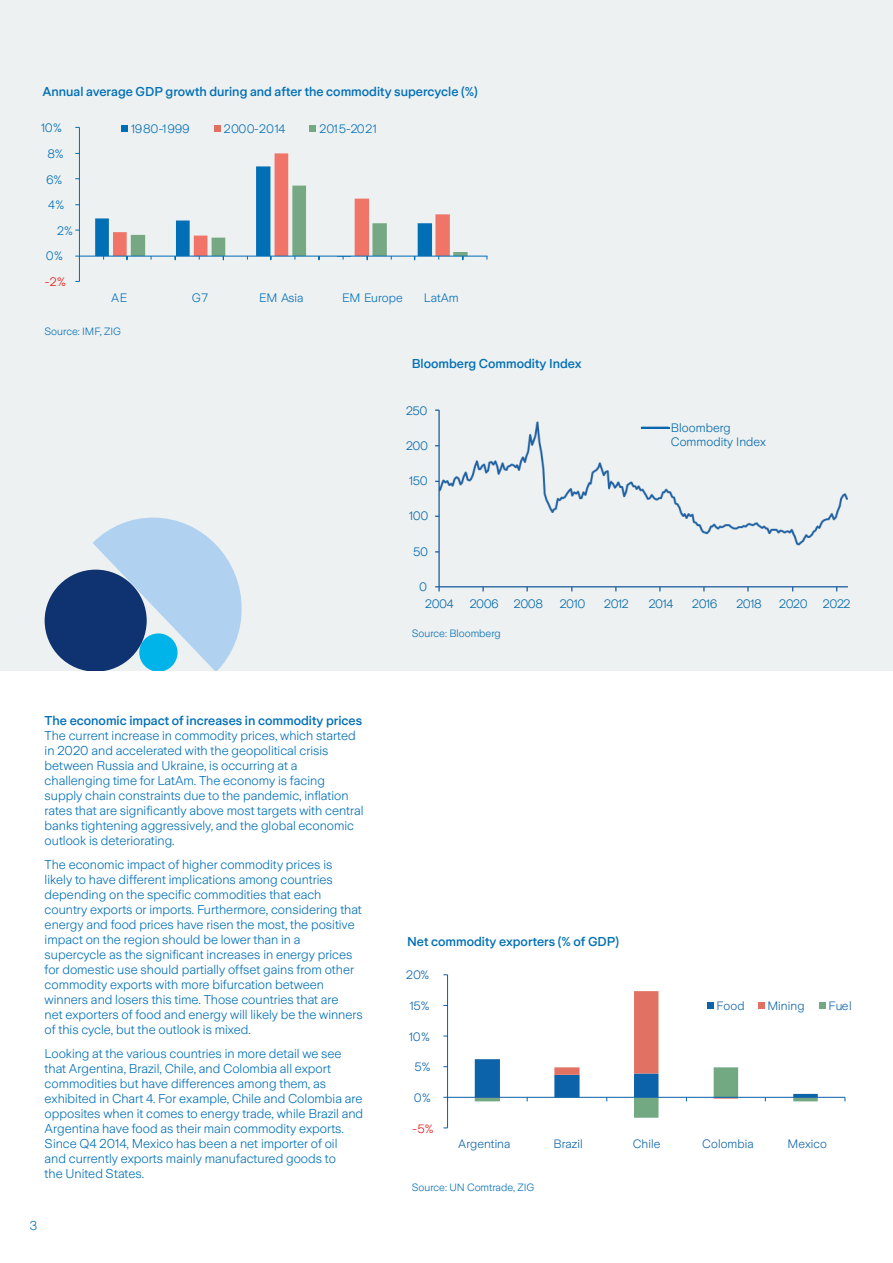
<style>
.page{position:relative;width:893px;height:1263px;background:#eef1f1}
.page>*{position:absolute;margin:0;border:0;box-sizing:border-box;transform-origin:0 0}
.t1{font:300 12.75px/15px "Zurich Sans";color:#006fb6}
.t2{font:500 12.75px "Zurich Sans";color:#006fb6}
.t3{font:300 12.15px "Zurich Sans";letter-spacing:-.03em;color:#006fb6}
.t4{font:300 12.15px/14.5px "Zurich Sans";letter-spacing:.005em;color:#006fb6}
.t5{font:300 12.15px "Zurich Sans";letter-spacing:.03em;color:#006fb6}
.t6{font:300 12.15px "Zurich Sans";color:#006fb6}
.t7{font:300 12.15px "Zurich Sans";color:#e51814}
.t8{font:300 12px "Zurich Sans";letter-spacing:.005em;color:#0d63aa}
.t9{font:300 12px "Zurich Sans";color:#e51814}
.t10{font:300 10.5px "Zurich Sans";color:#006fb6}
</style>
<div class="page">
<svg style="left:95px;top:153px;width:373px;height:107px"></svg>
<hr style="left:79px;top:127px;width:1px;height:154px;background:#006fb6">
<hr style="left:79px;top:256px;width:408px;height:1px;background:#006fb6">
<div style="left:121px;top:126px;width:7px;height:6px;background:#006fb6"></div>
<div style="left:214px;top:126px;width:7px;height:6px;background:#e17263"></div>
<div style="left:309px;top:126px;width:7px;height:6px;background:#72a882"></div>
<img style="left:435px;top:409px;width:413px;height:183px">
<div style="left:671px;top:421px;width:118px;height:32px;background:#eef1f1"></div>
<hr style="left:641px;top:427px;width:28px;height:2px;background:#006fb6">
<div style="left:45px;top:570px;width:102px;height:102px;background:#0f3371;border-radius:50%"></div>
<svg style="left:93px;top:517px;width:157px;height:155px"></svg>
<div style="left:0;top:672px;width:893px;height:591px;background:#fff"></div>
<hr style="left:447px;top:975px;width:1px;height:153px;background:#0d63aa">
<hr style="left:448px;top:1097px;width:397px;height:1px;background:#0d63aa">
<svg style="left:475px;top:991px;width:343px;height:127px"></svg>
<div style="left:707px;top:1003px;width:7px;height:6px;background:#0d63aa"></div>
<div style="left:758px;top:1003px;width:7px;height:6px;background:#e17263"></div>
<div style="left:819px;top:1003px;width:7px;height:6px;background:#72a882"></div>
<p class="t2" style="left:42px;top:85px;width:437px">Annual average GDP growth during and after the commodity supercycle (%)</p>
<p class="t3" style="left:41px;top:121px;width:22px">10%</p>
<p class="t3" style="left:47px;top:147px;width:18px">8%</p>
<p class="t3" style="left:46px;top:173px;width:18px">6%</p>
<p class="t3" style="left:48px;top:198px;width:18px">4%</p>
<p class="t3" style="left:57px;top:224px;width:18px">2%</p>
<p class="t3" style="left:46px;top:249px;width:19px">0%</p>
<p class="t7" style="left:45px;top:275px;width:22px">-2%</p>
<p class="t3" style="left:131px;top:123px;width:60px">1980-1999</p>
<p class="t5" style="left:224px;top:123px;width:63px">2000-2014</p>
<p class="t5" style="left:319px;top:123px;width:59px">2015-2021</p>
<p class="t3" style="left:111px;top:291px;width:17px">AE</p>
<p class="t3" style="left:192px;top:291px;width:18px">G7</p>
<p class="t3" style="left:259px;top:291px;width:46px">EM Asia</p>
<p class="t6" style="left:342px;top:291px;width:62px">EM Europe</p>
<p class="t3" style="left:424px;top:291px;width:36px">LatAm</p>
<p class="t10" style="left:45px;top:326px;width:78px">Source: IMF, ZIG</p>
<p class="t2" style="left:45px;top:713px;width:319px">The economic impact of increases in commodity prices</p>
<p class="t1" style="left:45px;top:728px;width:320px">The current increase in commodity prices, which started in 2020 and accelerated with the geopolitical crisis between Russia and Ukraine, is occurring at a challenging time for LatAm. The economy is facing supply chain constraints due to the pandemic, inflation rates that are significantly above most targets with central banks tightening aggressively, and the global economic outlook is deteriorating.</p>
<p class="t1" style="left:45px;top:857px;width:320px">The economic impact of higher commodity prices is likely to have different implications among countries depending on the specific commodities that each country exports or imports. Furthermore, considering that energy and food prices have risen the most, the positive impact on the region should be lower than in a supercycle as the significant increases in energy prices for domestic use should partially offset gains from other commodity exports with more bifurcation between winners and losers this time. Those countries that are<br>net exporters of food and energy will likely be the winners of this cycle, but the outlook is mixed.</p>
<p class="t1" style="left:45px;top:1046px;width:320px">Looking at the various countries in more detail we see that Argentina, Brazil, Chile, and Colombia all export commodities but have differences among them, as exhibited in Chart 4. For example, Chile and Colombia are opposites when it comes to energy trade, while Brazil and Argentina have food as their main commodity exports.<br>Since Q4 2014, Mexico has been a net importer of oil<br>and currently exports mainly manufactured goods to<br>the United States.</p>
<p class="t1" style="left:30px;top:1218px;width:9px">3</p>
<p class="t2" style="left:412px;top:356px;width:171px">Bloomberg Commodity Index</p>
<p class="t3" style="left:406px;top:404px;width:23px">250</p>
<p class="t4" style="left:671px;top:420px;width:97px">Bloomberg<br>Commodity Index</p>
<p class="t3" style="left:406px;top:439px;width:24px">200</p>
<p class="t3" style="left:409px;top:474px;width:20px">150</p>
<p class="t3" style="left:409px;top:509px;width:21px">100</p>
<p class="t3" style="left:413px;top:545px;width:16px">50</p>
<p class="t3" style="left:419px;top:580px;width:9px">0</p>
<p class="t10" style="left:412px;top:628px;width:91px">Source: Bloomberg</p>
<p class="t3" style="left:425px;top:597px;width:30px">2004</p>
<p class="t3" style="left:470px;top:597px;width:75px">2006 2008</p>
<p class="t3" style="left:560px;top:597px;width:27px">2010</p>
<p class="t3" style="left:604px;top:597px;width:26px">2012</p>
<p class="t3" style="left:649px;top:597px;width:26px">2014</p>
<p class="t3" style="left:692px;top:597px;width:27px">2016</p>
<p class="t3" style="left:736px;top:597px;width:27px">2018</p>
<p class="t3" style="left:779px;top:597px;width:30px">2020</p>
<p class="t3" style="left:823px;top:597px;width:29px">2022</p>
<p class="t2" style="left:407px;top:935px;width:213px">Net commodity exporters (% of GDP)</p>
<p class="t8" style="left:406px;top:968px;width:25px">20%</p>
<p class="t8" style="left:410px;top:999px;width:21px">15%</p>
<p class="t8" style="left:409px;top:1030px;width:22px">10%</p>
<p class="t8" style="left:415px;top:1061px;width:17px">5%</p>
<p class="t8" style="left:414px;top:1091px;width:19px">0%</p>
<p class="t9" style="left:413px;top:1122px;width:22px">-5%</p>
<p class="t8" style="left:716px;top:999px;width:30px">Food</p>
<p class="t8" style="left:767px;top:999px;width:39px">Mining</p>
<p class="t8" style="left:829px;top:999px;width:25px">Fuel</p>
<p class="t8" style="left:458px;top:1137px;width:54px">Argentina</p>
<p class="t8" style="left:553px;top:1137px;width:31px">Brazil</p>
<p class="t8" style="left:633px;top:1137px;width:29px">Chile</p>
<p class="t8" style="left:702px;top:1137px;width:53px">Colombia</p>
<p class="t8" style="left:787px;top:1137px;width:41px">Mexico</p>
<p class="t10" style="left:407px;top:1177px;width:124px">Source: UN Comtrade, ZIG</p>
<p class="t10" style="left:412px;top:1182px;width:124px">Source: UN Comtrade, ZIG</p>
</div>
